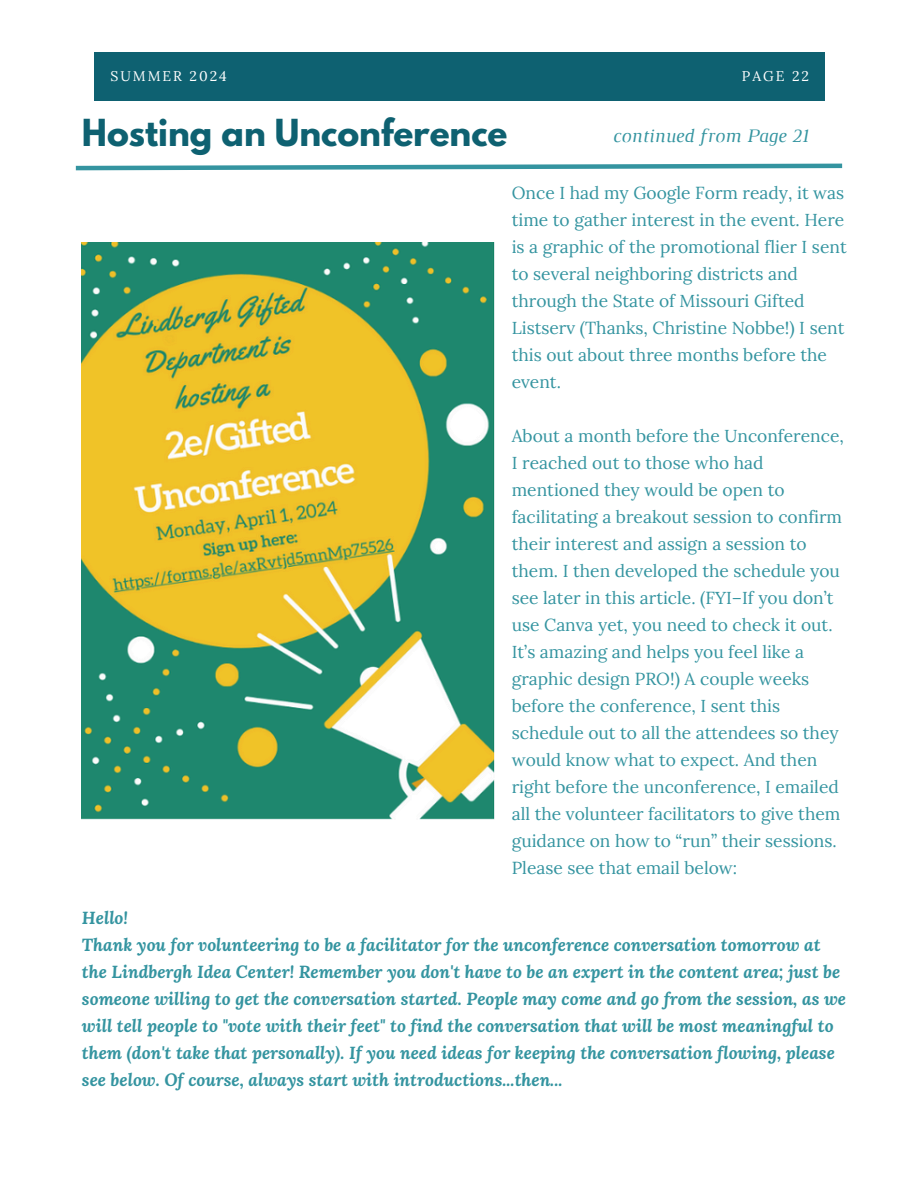
<style>
.page{position:relative;width:918px;height:1188px;background:#fff}
.page>*{position:absolute;margin:0;border:0;box-sizing:border-box;transform-origin:0 0}
.t1{font:700 33px "League Spartan";color:#0e6171}
.t2{font:italic 19.5px "Luthier";color:#3494a0}
.t3{font:17.4px/27px "Lora";color:#3494a0}
.t4{font:italic 700 17.4px/27px "Lora";color:#3494a0}
.t5{font:13.95px "Lora";letter-spacing:.14em;color:#fff}
</style>
<div class="page">
<div style="left:95px;top:53px;width:730px;height:47px;background:#0e6171"></div>
<svg style="left:75px;top:163px;width:768px;height:8px"></svg>
<img style="left:82px;top:243px;width:413px;height:577px">
<p class="t5" style="left:111px;top:67px;width:118px">SUMMER 2024</p>
<p class="t5" style="left:742px;top:67px;width:69px">PAGE 22</p>
<h1 class="t1" style="left:82px;top:117px;width:427px">Hosting an Unconference</h1>
<h2 class="t2" style="left:613px;top:129px;width:197px">continued from Page 21</h2>
<p class="t3" style="left:512px;top:180px;width:336px">Once I had my Google Form ready, it was time to gather interest in the event. Here is a graphic of the promotional flier I sent to several neighboring districts and through the State of Missouri Gifted Listserv (Thanks, Christine Nobbe!) I sent this out about three months before the event.</p>
<h4 class="t3" style="left:512px;top:423px;width:334px">About a month before the Unconference, I reached out to those who had mentioned they would be open to facilitating a breakout session to confirm their interest and assign a session to them. I then developed the schedule you see later in this article. (FYI–If you don’t use Canva yet, you need to check it out.<br>It’s amazing and helps you feel like a graphic design PRO!) A couple weeks before the conference, I sent this schedule out to all the attendees so they would know what to expect. And then right before the unconference, I emailed all the volunteer facilitators to give them guidance on how to “run” their sessions.<br>Please see that email below:</h4>
<h4 class="t4" style="left:82px;top:903px;width:766px">Hello!<br>Thank you for volunteering to be a facilitator for the unconference conversation tomorrow at the Lindbergh Idea Center! Remember you don't have to be an expert in the content area; just be someone willing to get the conversation started. People may come and go from the session, as we will tell people to "vote with their feet" to find the conversation that will be most meaningful to them (don't take that personally). If you need ideas for keeping the conversation flowing, please see below. Of course, always start with introductions...then...</h4>
</div>
